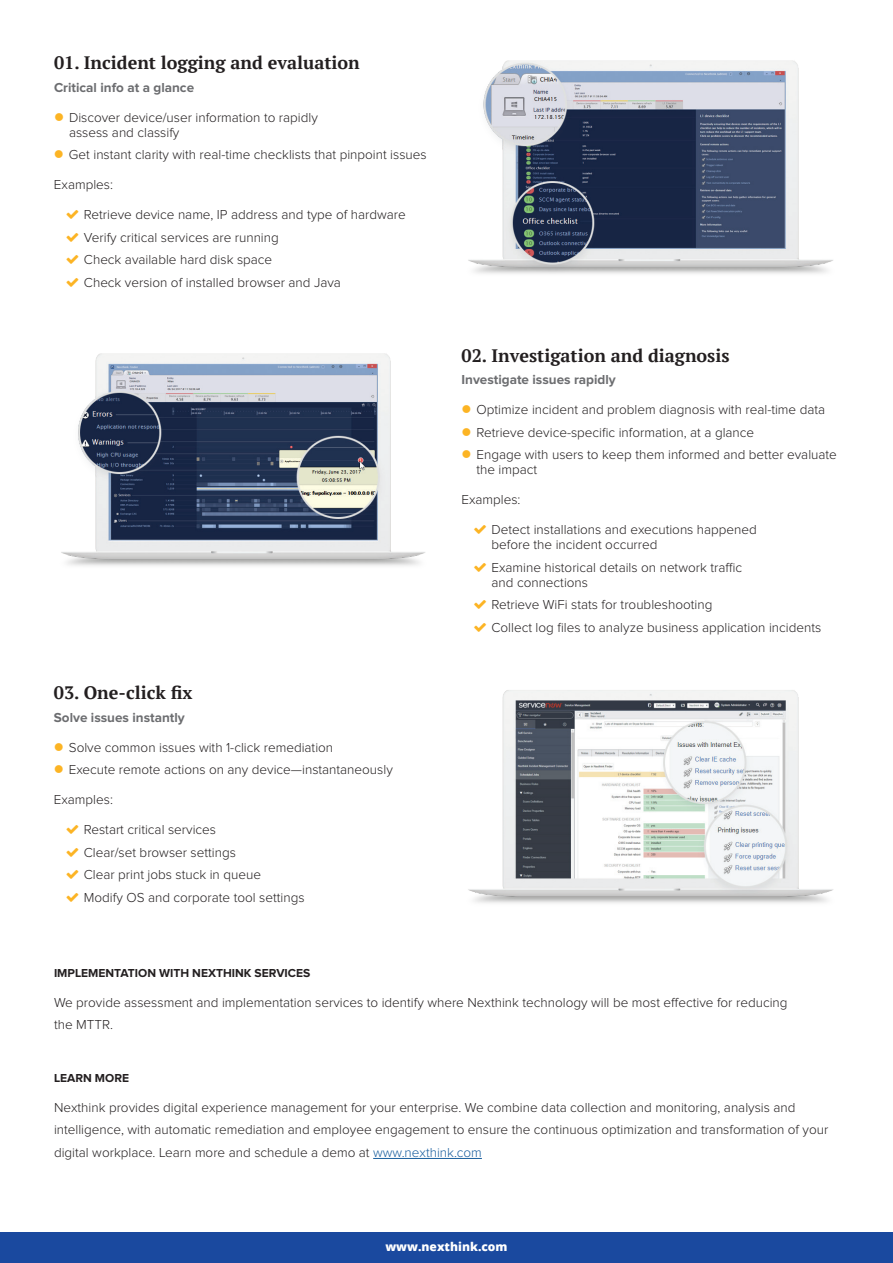
<style>
.page{position:relative;width:893px;height:1263px;background:#fff}
.page>*{position:absolute;margin:0;border:0;box-sizing:border-box;transform-origin:0 0}
.t1{font:700 18px "PT Serif";color:#231f20}
.t2{font:300 13.5px/22.5px "Proxima Nova";color:#231f20}
.t3{font:700 13.5px "Proxima Nova";color:#6c6d70}
.t4{font:700 12px "Proxima Nova";color:#231f20}
.t5{font:800 12px "Open Sans";color:#fff}
.s1{color:#175d9e}
</style>
<div class="page">
<div style="left:0;top:1233px;width:893px;height:30px;background:#1a499f"></div>
<img style="left:468px;top:60px;width:365px;height:214px">
<img style="left:61px;top:353px;width:364px;height:213px">
<img style="left:468px;top:690px;width:365px;height:213px">
<hr style="left:373px;top:1158px;width:109px;height:1px;background:#175d9e">
<h1 class="t1" style="left:54px;top:51px;width:307px">01. Incident logging and evaluation</h1>
<p class="t3" style="left:54px;top:81px;width:142px">Critical info at a glance</p>
<p class="t2" style="left:69px;top:110px;width:250px;line-height:15px">Discover device/user information to rapidly assess and classify</p>
<p class="t2" style="left:69px;top:144px;width:359px">Get instant clarity with real-time checklists that pinpoint issues</p>
<p class="t2" style="left:54px;top:174px;width:61px">Examples:</p>
<p class="t2" style="left:84px;top:204px;width:323px">Retrieve device name, IP address and type of hardware Verify critical services are running<br>Check available hard disk space<br>Check version of installed browser and Java</p>
<h1 class="t1" style="left:54px;top:681px;width:140px">03. One-click fix</h1>
<p class="t3" style="left:54px;top:711px;width:132px">Solve issues instantly</p>
<p class="t2" style="left:69px;top:736px;width:325px">Solve common issues with 1-click remediation<br>Execute remote actions on any device—instantaneously</p>
<p class="t2" style="left:54px;top:789px;width:61px">Examples:</p>
<p class="t2" style="left:84px;top:819px;width:222px">Restart critical services<br>Clear/set browser settings<br>Clear print jobs stuck in queue<br>Modify OS and corporate tool settings</p>
<h1 class="t1" style="left:461px;top:343px;width:270px">02. Investigation and diagnosis</h1>
<p class="t3" style="left:461px;top:373px;width:156px">Investigate issues rapidly</p>
<p class="t2" style="left:476px;top:399px;width:362px">Optimize incident and problem diagnosis with real-time data<br>Retrieve device-specific information, at a glance<br>Engage with users to keep them informed and better evaluate</p>
<p class="t2" style="left:476px;top:459px;width:62px">the impact</p>
<p class="t2" style="left:461px;top:489px;width:61px">Examples:</p>
<p class="t2" style="left:491px;top:523px;width:267px;line-height:15px">Detect installations and executions happened before the incident occurred</p>
<p class="t2" style="left:491px;top:560px;width:252px;line-height:15px">Examine historical details on network traffic and connections</p>
<p class="t2" style="left:491px;top:594px;width:331px">Retrieve WiFi stats for troubleshooting<br>Collect log files to analyze business application incidents</p>
<p class="t4" style="left:54px;top:967px;width:258px">IMPLEMENTATION WITH NEXTHINK SERVICES</p>
<p class="t2" style="left:54px;top:991px;width:735px">We provide assessment and implementation services to identify where Nexthink technology will be most effective for reducing the MTTR.</p>
<p class="t4" style="left:54px;top:1072px;width:77px">LEARN MORE</p>
<p class="t2" style="left:54px;top:1096px;width:776px">Nexthink provides digital experience management for your enterprise. We combine data collection and monitoring, analysis and intelligence, with automatic remediation and employee engagement to ensure the continuous optimization and transformation of your digital workplace. Learn more and schedule a demo at <span class="s1">www.nexthink.com</span></p>
<p class="t5" style="left:385px;top:1238px;width:124px">www.nexthink.com</p>
</div>
